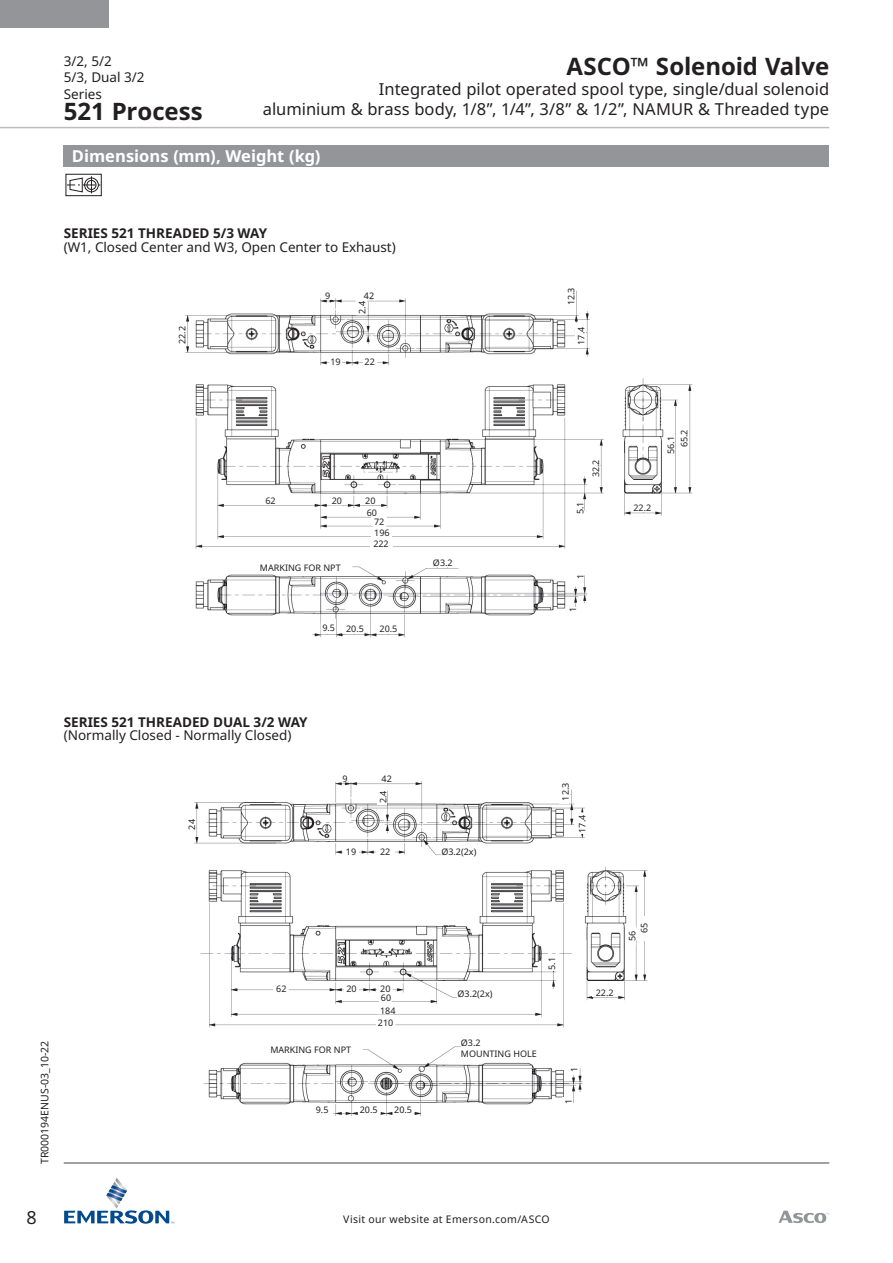
<style>
.page{position:relative;width:893px;height:1263px;background:#fff}
.page>*{position:absolute;margin:0;border:0;box-sizing:border-box;transform-origin:0 0}
.t1{font:700 24px "Noto Sans";letter-spacing:-.005em;color:#231f20}
.t2{font:18px "Noto Sans";color:#231f20}
.t3{font:16.5px/19.8px "Noto Sans";color:#231f20;text-align:right}
.Dimensions_Header{font:700 16.5px "Noto Sans";color:#fff}
.t4{font:13.5px/16.2px "Noto Sans";color:#231f20}
.t5{font:700 13.5px "Noto Sans";color:#231f20}
.t6{font:10.5px "Noto Sans";letter-spacing:.025em;color:#231f20}
.t7{font:10.5px "Noto Sans";color:#231f20}
.t8{font:9px "Noto Sans";color:#231f20}
</style>
<div class="page">
<hr style="left:64px;top:1162px;width:765px;height:2px;background:#939598">
<hr style="left:0;top:127px;width:829px;height:1px;background:#bcbdc0">
<div style="left:0;top:0;width:109px;height:27px;background:#939598"></div>
<svg style="left:779px;top:1211px;width:50px;height:12px"></svg>
<svg style="left:64px;top:1178px;width:110px;height:46px"></svg>
<div style="left:64px;top:145px;width:765px;height:22px;background:#939598"></div>
<div style="left:66px;top:174px;width:35px;height:22px;border:1px solid #231f20"></div>
<svg style="left:67px;top:176px;width:33px;height:17px"></svg>
<img style="left:185px;top:290px;width:508px;height:348px">
<img style="left:194px;top:781px;width:454px;height:335px">
<div style="left:325px;top:289px;width:5px;height:10px;background:#fff"></div>
<div style="left:362px;top:289px;width:14px;height:10px;background:#fff"></div>
<div style="left:356px;top:300px;width:9px;height:15px;background:#fff"></div>
<div style="left:176px;top:322px;width:10px;height:25px;background:#fff"></div>
<div style="left:565px;top:287px;width:9px;height:19px;background:#fff"></div>
<div style="left:575px;top:324px;width:10px;height:24px;background:#fff"></div>
<div style="left:678px;top:426px;width:10px;height:24px;background:#fff"></div>
<div style="left:664px;top:433px;width:10px;height:24px;background:#fff"></div>
<div style="left:589px;top:457px;width:10px;height:22px;background:#fff"></div>
<div style="left:559px;top:779px;width:10px;height:25px;background:#fff"></div>
<div style="left:576px;top:814px;width:10px;height:20px;background:#fff"></div>
<div style="left:185px;top:814px;width:11px;height:20px;background:#fff"></div>
<div style="left:574px;top:501px;width:9px;height:13px;background:#fff"></div>
<div style="left:574px;top:574px;width:10px;height:5px;background:#fff"></div>
<div style="left:566px;top:607px;width:10px;height:5px;background:#fff"></div>
<div style="left:330px;top:355px;width:11px;height:10px;background:#fff"></div>
<div style="left:363px;top:356px;width:13px;height:9px;background:#fff"></div>
<div style="left:262px;top:494px;width:17px;height:10px;background:#fff"></div>
<div style="left:328px;top:494px;width:18px;height:10px;background:#fff"></div>
<div style="left:362px;top:494px;width:16px;height:10px;background:#fff"></div>
<div style="left:364px;top:506px;width:15px;height:10px;background:#fff"></div>
<div style="left:372px;top:518px;width:15px;height:8px;background:#fff"></div>
<div style="left:372px;top:527px;width:20px;height:9px;background:#fff"></div>
<div style="left:370px;top:537px;width:22px;height:10px;background:#fff"></div>
<div style="left:260px;top:561px;width:81px;height:10px;background:#fff"></div>
<div style="left:321px;top:621px;width:15px;height:12px;background:#fff"></div>
<div style="left:342px;top:622px;width:26px;height:10px;background:#fff"></div>
<div style="left:377px;top:789px;width:9px;height:15px;background:#fff"></div>
<div style="left:376px;top:845px;width:18px;height:10px;background:#fff"></div>
<div style="left:274px;top:982px;width:15px;height:10px;background:#fff"></div>
<div style="left:344px;top:982px;width:15px;height:10px;background:#fff"></div>
<div style="left:378px;top:992px;width:16px;height:9px;background:#fff"></div>
<div style="left:377px;top:982px;width:16px;height:10px;background:#fff"></div>
<div style="left:377px;top:1004px;width:22px;height:10px;background:#fff"></div>
<div style="left:376px;top:1016px;width:19px;height:10px;background:#fff"></div>
<div style="left:393px;top:1104px;width:20px;height:9px;background:#fff"></div>
<div style="left:358px;top:1104px;width:21px;height:9px;background:#fff"></div>
<div style="left:312px;top:1104px;width:21px;height:9px;background:#fff"></div>
<div style="left:343px;top:845px;width:16px;height:10px;background:#fff"></div>
<div style="left:375px;top:622px;width:26px;height:10px;background:#fff"></div>
<div style="left:629px;top:501px;width:27px;height:10px;background:#fff"></div>
<div style="left:592px;top:987px;width:25px;height:9px;background:#fff"></div>
<div style="left:433px;top:556px;width:29px;height:10px;background:#fff"></div>
<div style="left:441px;top:845px;width:45px;height:13px;background:#fff"></div>
<div style="left:458px;top:987px;width:44px;height:13px;background:#fff"></div>
<div style="left:638px;top:916px;width:10px;height:24px;background:#fff"></div>
<div style="left:626px;top:925px;width:9px;height:21px;background:#fff"></div>
<div style="left:545px;top:956px;width:10px;height:15px;background:#fff"></div>
<div style="left:568px;top:1064px;width:9px;height:10px;background:#fff"></div>
<div style="left:562px;top:1097px;width:10px;height:9px;background:#fff"></div>
<div style="left:266px;top:1043px;width:85px;height:13px;background:#fff"></div>
<div style="left:461px;top:1037px;width:84px;height:20px;background:#fff"></div>
<h3 class="t4" style="left:64px;top:53px;width:82px">3/2, 5/2<br>5/3, Dual 3/2<br>Series</h3>
<h1 class="t1" style="left:64px;top:97px;width:140px">521 Process</h1>
<h1 class="t1" style="left:566px;top:53px;width:264px">ASCO™ Solenoid Valve</h1>
<h3 class="t3" style="left:263px;top:79px;width:568px">Integrated pilot operated spool type, single/dual solenoid<br>aluminium &amp; brass body, 1/8”, 1/4”, 3/8” &amp; 1/2”, NAMUR &amp; Threaded type</h3>
<p class="Dimensions_Header" style="left:72px;top:147px;width:250px">Dimensions (mm), Weight (kg)</p>
<p class="t5" style="left:64px;top:226px;width:205px">SERIES 521 THREADED 5/3 WAY</p>
<p class="t4" style="left:64px;top:239px;width:333px">(W1, Closed Center and W3, Open Center to Exhaust)</p>
<p class="t8" style="left:177px;top:344px;width:19px;rotate:-90deg">22.2</p>
<p class="t8" style="left:325px;top:291px;width:7px">9</p>
<p class="t8" style="left:364px;top:291px;width:12px">42</p>
<p class="t8" style="left:357px;top:314px;width:14px;rotate:-90deg">2.4</p>
<p class="t8" style="left:330px;top:357px;width:12px">19</p>
<p class="t8" style="left:365px;top:357px;width:12px">22</p>
<p class="t8" style="left:265px;top:496px;width:12px">62</p>
<p class="t8" style="left:332px;top:496px;width:12px">20</p>
<p class="t8" style="left:365px;top:496px;width:12px">20</p>
<p class="t8" style="left:367px;top:507px;width:12px">60</p>
<p class="t8" style="left:374px;top:517px;width:12px">72</p>
<p class="t8" style="left:374px;top:528px;width:17px">196</p>
<p class="t8" style="left:373px;top:538px;width:17px">222</p>
<p class="t8" style="left:260px;top:562px;width:82px">MARKING FOR NPT</p>
<p class="t8" style="left:322px;top:623px;width:14px">9.5</p>
<p class="t8" style="left:346px;top:623px;width:19px">20.5</p>
<p class="t8" style="left:380px;top:623px;width:19px">20.5</p>
<p class="t8" style="left:433px;top:558px;width:21px">Ø3.2</p>
<p class="t8" style="left:566px;top:305px;width:19px;rotate:-90deg">12.3</p>
<p class="t8" style="left:576px;top:345px;width:19px;rotate:-90deg">17.4</p>
<p class="t8" style="left:591px;top:477px;width:19px;rotate:-90deg">32.2</p>
<p class="t8" style="left:575px;top:514px;width:14px;rotate:-90deg">5.1</p>
<p class="t8" style="left:576px;top:579px;width:7px;rotate:-90deg">1</p>
<p class="t8" style="left:568px;top:612px;width:7px;rotate:-90deg">1</p>
<p class="t8" style="left:679px;top:447px;width:19px;rotate:-90deg">65.2</p>
<p class="t8" style="left:666px;top:454px;width:19px;rotate:-90deg">56.1</p>
<p class="t8" style="left:633px;top:502px;width:19px">22.2</p>
<p class="t5" style="left:64px;top:714px;width:245px">SERIES 521 THREADED DUAL 3/2 WAY</p>
<p class="t4" style="left:64px;top:727px;width:229px">(Normally Closed - Normally Closed)</p>
<p class="t8" style="left:187px;top:829px;width:12px;rotate:-90deg">24</p>
<p class="t8" style="left:342px;top:773px;width:7px">9</p>
<p class="t8" style="left:381px;top:773px;width:12px">42</p>
<p class="t8" style="left:378px;top:803px;width:14px;rotate:-90deg">2.4</p>
<p class="t8" style="left:346px;top:847px;width:12px">19</p>
<p class="t8" style="left:380px;top:847px;width:12px">22</p>
<p class="t8" style="left:441px;top:846px;width:37px">Ø3.2(2x)</p>
<p class="t8" style="left:561px;top:801px;width:19px;rotate:-90deg">12.3</p>
<p class="t8" style="left:577px;top:833px;width:19px;rotate:-90deg">17.4</p>
<p class="t7" style="left:39px;top:1164px;width:125px;rotate:-90deg">TR000194ENUS-03_10-22</p>
<p class="t8" style="left:276px;top:984px;width:12px">62</p>
<p class="t8" style="left:346px;top:984px;width:12px">20</p>
<p class="t8" style="left:270px;top:1044px;width:82px">MARKING FOR NPT</p>
<p class="t8" style="left:380px;top:984px;width:12px">20</p>
<p class="t8" style="left:380px;top:1005px;width:17px">184</p>
<p class="t8" style="left:378px;top:1017px;width:17px">210</p>
<p class="t8" style="left:381px;top:993px;width:12px">60</p>
<p class="t8" style="left:316px;top:1105px;width:14px">9.5</p>
<p class="t8" style="left:360px;top:1105px;width:19px">20.5</p>
<p class="t8" style="left:394px;top:1105px;width:19px">20.5</p>
<p class="t8" style="left:458px;top:988px;width:37px">Ø3.2(2x)</p>
<p class="t8" style="left:547px;top:970px;width:14px;rotate:-90deg">5.1</p>
<p class="t8" style="left:461px;top:1038px;width:21px">Ø3.2</p>
<p class="t8" style="left:461px;top:1048px;width:77px">MOUNTING HOLE</p>
<p class="t8" style="left:569px;top:1072px;width:7px;rotate:-90deg">1</p>
<p class="t8" style="left:563px;top:1104px;width:7px;rotate:-90deg">1</p>
<h2 class="t2" style="left:27px;top:1207px;width:12px">8</h2>
<p class="t6" style="left:343px;top:1213px;width:208px">Visit our website at Emerson.com/ASCO</p>
<p class="t8" style="left:639px;top:933px;width:12px;rotate:-90deg">65</p>
<p class="t8" style="left:627px;top:941px;width:12px;rotate:-90deg">56</p>
<p class="t8" style="left:596px;top:988px;width:19px">22.2</p>
</div>
